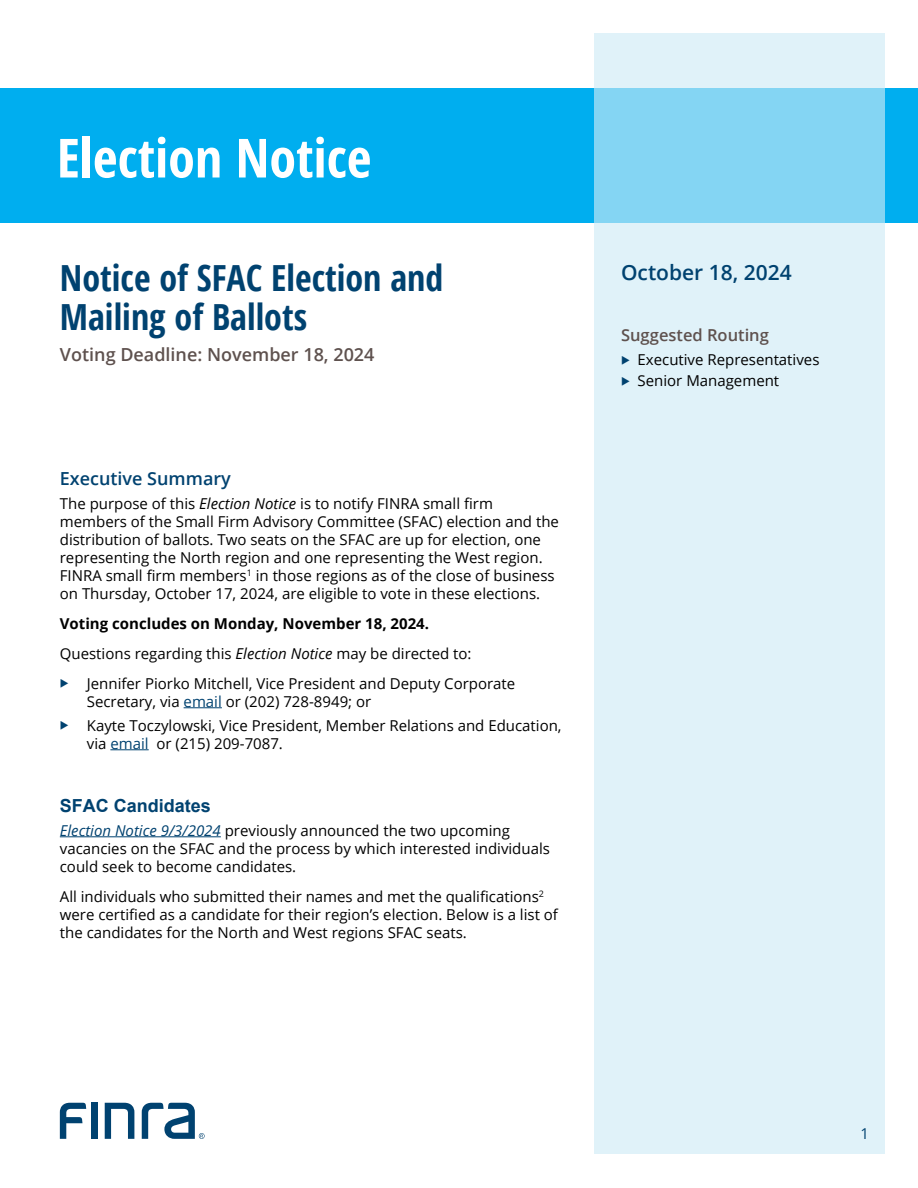
<style>
.page{position:relative;width:918px;height:1188px;background:#fff}
.page>*{position:absolute;margin:0;border:0;box-sizing:border-box;transform-origin:0 0}
.t1{font:700 condensed 54px "Open Sans";color:#fff}
.t2{font:700 condensed 36px/39px "Open Sans";color:#004270}
.t3{font:600 21px "Open Sans";color:#004270}
.t4{font:600 18px "Open Sans";color:#5e514e}
.t5{font:600 18px "Open Sans";color:#004270}
.t6{font:700 18px "Arial";color:#004270}
.t7{font:600 16.5px "Open Sans";color:#5e514e}
.t8{font:15px/18px "Open Sans";color:#000}
.t9{font:700 15px "Open Sans";color:#000}
.t10{font:15px "Open Sans";color:#004270}
.s1{font-style:italic}
.s2{color:#004270}
.s3{font-style:italic;color:#004270}
</style>
<div class="page">
<div style="left:0;top:88px;width:918px;height:135px;background:#00aeef"></div>
<svg style="left:594px;top:34px;width:290px;height:1120px;background:#d4eef8"></svg>
<div style="left:91px;top:1103px;width:6px;height:36px;background:#004270"></div>
<svg style="left:105px;top:1103px;width:29px;height:36px"></svg>
<svg style="left:60px;top:1103px;width:26px;height:36px"></svg>
<svg style="left:142px;top:1103px;width:63px;height:36px"></svg>
<hr style="left:184px;top:707px;width:38px;height:1px;background:#004270">
<hr style="left:110px;top:749px;width:39px;height:1px;background:#004270">
<hr style="left:60px;top:836px;width:161px;height:1px;background:#004270">
<svg style="left:622px;top:356px;width:8px;height:8px"></svg>
<svg style="left:622px;top:377px;width:8px;height:8px"></svg>
<h1 class="t1" style="left:57px;top:120px;width:316px">Election Notice</h1>
<h2 class="t2" style="left:60px;top:258px;width:385px">Notice of SFAC Election and<br>Mailing of Ballots</h2>
<p class="t4" style="left:60px;top:343px;width:316px">Voting Deadline: November 18, 2024</p>
<p class="t5" style="left:60px;top:466px;width:173px">Executive Summary</p>
<p class="t8" style="left:60px;top:494px;width:501px">The purpose of this <span class="s1">Election Notice</span> is to notify FINRA small firm members of the Small Firm Advisory Committee (SFAC) election and the distribution of ballots. Two seats on the SFAC are up for election, one representing the North region and one representing the West region.<br>FINRA small firm members<sup>1</sup> in those regions as of the close of business on Thursday, October 17, 2024, are eligible to vote in these elections.</p>
<p class="t9" style="left:60px;top:613px;width:371px">Voting concludes on Monday, November 18, 2024.</p>
<p class="t8" style="left:60px;top:644px;width:413px">Questions regarding this <span class="s1">Election Notice</span> may be directed to:</p>
<p class="t8" style="left:87px;top:674px;width:430px">Jennifer Piorko Mitchell, Vice President and Deputy Corporate</p>
<p class="t8" style="left:87px;top:689px;width:476px;line-height:24px">Secretary, via <span class="s2">email</span> or (202) 728-8949; or<br>Kayte Toczylowski, Vice President, Member Relations and Education,</p>
<p class="t8" style="left:87px;top:734px;width:198px">via <span class="s2">email</span> or (215) 209-7087.</p>
<p class="t6" style="left:60px;top:793px;width:153px">SFAC Candidates</p>
<p class="t8" style="left:60px;top:821px;width:492px"><span class="s3">Election Notice 9/3/2024</span> previously announced the two upcoming vacancies on the SFAC and the process by which interested individuals could seek to become candidates.</p>
<p class="t8" style="left:60px;top:887px;width:500px">All individuals who submitted their names and met the qualifications<sup>2 </sup>were certified as a candidate for their region’s election. Below is a list of the candidates for the North and West regions SFAC seats.</p>
<h3 class="t3" style="left:621px;top:258px;width:172px">October 18, 2024</h3>
<p class="t7" style="left:621px;top:324px;width:149px">Suggested Routing</p>
<p class="t8" style="left:638px;top:349px;width:183px;line-height:21px">Executive Representatives<br>Senior Management</p>
<p class="t10" style="left:860px;top:1124px;width:10px">1</p>
</div>
